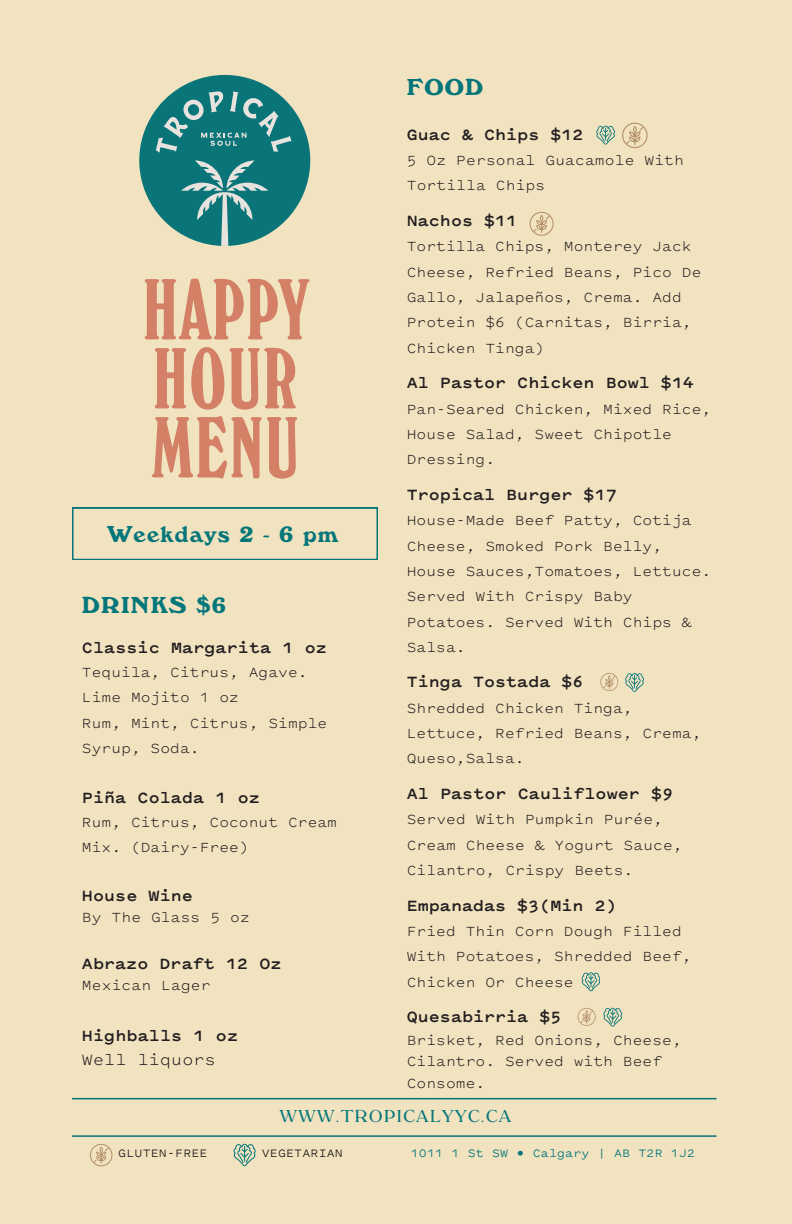
<style>
.page{position:relative;width:792px;height:1224px;background:#f2e3c0}
.page>*{position:absolute;margin:0;border:0;box-sizing:border-box;transform-origin:0 0}
.t1{font:90.4px/69px "Windsor Elo D";letter-spacing:.01em;color:#d38066;text-align:justify}
.t2{font:700 24px "Windsor D";letter-spacing:.055em;color:#03767a}
.t3{font:700 18px/24px "Pitch Sans";color:#231f20}
.t4{font:18px "Windsor D";letter-spacing:.09em;color:#03767a}
.t5{font:16px/25.4px "Pitch Sans";color:#231f20}
.t6{font:500 13px "Pitch Sans";letter-spacing:.01em;color:#03767a}
.t7{font:500 13px "Pitch Sans";letter-spacing:.01em;color:#231f20}
.s1{font-weight:400}
</style>
<div class="page">
<svg style="left:600px;top:673px;width:18px;height:18px"></svg>
<svg style="left:625px;top:673px;width:18px;height:19px"></svg>
<svg style="left:578px;top:1008px;width:18px;height:18px"></svg>
<svg style="left:530px;top:212px;width:24px;height:24px"></svg>
<svg style="left:603px;top:1008px;width:18px;height:19px"></svg>
<svg style="left:90px;top:1144px;width:22px;height:22px"></svg>
<svg style="left:234px;top:1144px;width:22px;height:22px"></svg>
<hr style="left:72px;top:1135px;width:644px;height:2px;background:#03767a">
<hr style="left:72px;top:1098px;width:644px;height:1px;background:#03767a">
<svg style="left:72px;top:507px;width:306px;height:53px"></svg>
<svg style="left:139px;top:75px;width:171px;height:171px"></svg>
<svg style="left:596px;top:126px;width:18px;height:18px"></svg>
<svg style="left:622px;top:123px;width:26px;height:25px"></svg>
<svg style="left:582px;top:972px;width:18px;height:19px"></svg>
<h3 class="t2" style="left:407px;top:73px;width:78px">FOOD</h3>
<h6 class="t1" style="left:142px;top:274px;width:167px">HAPPY HOUR MENU</h6>
<h6 class="t2" style="left:107px;top:519px;width:232px">Weekdays 2 - 6 pm</h6>
<h6 class="t2" style="left:82px;top:591px;width:146px">DRINKS $6</h6>
<p class="t3" style="left:82px;top:635px;width:247px">Classic Margarita 1 oz</p>
<p class="t5" style="left:82px;top:659px;width:247px">Tequila, Citrus, Agave.<br>Lime Mojito 1 oz<br>Rum, Mint, Citrus, Simple<br>Syrup, Soda.</p>
<h6 class="t3" style="left:82px;top:786px;width:179px">Piña Colada 1 oz</h6>
<h6 class="t5" style="left:82px;top:809px;width:257px">Rum, Citrus, Coconut Cream<br>Mix. (Dairy-Free)</h6>
<h2 class="t3" style="left:82px;top:884px;width:113px">House Wine</h2>
<h2 class="t5" style="left:82px;top:905px;width:169px">By The Glass 5 oz</h2>
<h6 class="t3" style="left:82px;top:952px;width:201px">Abrazo Draft 12 Oz</h6>
<h6 class="t5" style="left:82px;top:973px;width:130px">Mexican Lager</h6>
<h6 class="t3" style="left:82px;top:1024px;width:158px">Highballs 1 oz<br><span class="s1">Well liquors</span></h6>
<h6 class="t3" style="left:407px;top:122px;width:178px">Guac &amp; Chips $12</h6>
<h6 class="t5" style="left:407px;top:148px;width:279px">5 Oz Personal Guacamole With<br>Tortilla Chips</h6>
<p class="t3" style="left:407px;top:209px;width:112px">Nachos $11</p>
<p class="t5" style="left:407px;top:234px;width:296px">Tortilla Chips, Monterey Jack<br>Cheese, Refried Beans, Pico De<br>Gallo, Jalapeños, Crema. Add<br>Protein $6 (Carnitas, Birria,<br>Chicken Tinga)</p>
<h6 class="t3" style="left:407px;top:371px;width:289px">Al Pastor Chicken Bowl $14</h6>
<h6 class="t5" style="left:407px;top:396px;width:306px">Pan-Seared Chicken, Mixed Rice,<br>House Salad, Sweet Chipotle<br>Dressing.</h6>
<p class="t3" style="left:407px;top:482px;width:211px">Tropical Burger $17</p>
<p class="t5" style="left:407px;top:508px;width:306px">House-Made Beef Patty, Cotija<br>Cheese, Smoked Pork Belly,<br>House Sauces,Tomatoes, Lettuce.<br>Served With Crispy Baby<br>Potatoes. Served With Chips &amp;<br>Salsa.</p>
<h2 class="t3" style="left:407px;top:670px;width:178px">Tinga Tostada $6</h2>
<h2 class="t5" style="left:407px;top:695px;width:296px">Shredded Chicken Tinga,<br>Lettuce, Refried Beans, Crema,<br>Queso,Salsa.</h2>
<p class="t3" style="left:407px;top:782px;width:268px">Al Pastor Cauliflower $9</p>
<p class="t5" style="left:407px;top:807px;width:277px">Served With Pumpkin Purée,<br>Cream Cheese &amp; Yogurt Sauce,<br>Cilantro, Crispy Beets.</p>
<p class="t3" style="left:407px;top:893px;width:211px">Empanadas $3(Min 2)</p>
<p class="t5" style="left:407px;top:918px;width:286px">Fried Thin Corn Dough Filled<br>With Potatoes, Shredded Beef,<br>Chicken Or Cheese</p>
<h1 class="t3" style="left:407px;top:1005px;width:156px">Quesabirria $5</h1>
<h1 class="t5" style="left:407px;top:1029px;width:277px;line-height:21.4px">Brisket, Red Onions, Cheese,<br>Cilantro. Served with Beef<br>Consome.</h1>
<p class="t4" style="left:280px;top:1105px;width:233px">WWW.TROPICALYYC.CA</p>
<h6 class="t7" style="left:118px;top:1146px;width:91px">GLUTEN-FREE</h6>
<h6 class="t7" style="left:262px;top:1146px;width:83px">VEGETARIAN</h6>
<h5 class="t6" style="left:411px;top:1146px;width:286px">1011 1 St SW • Calgary | AB T2R 1J2</h5>
</div>
